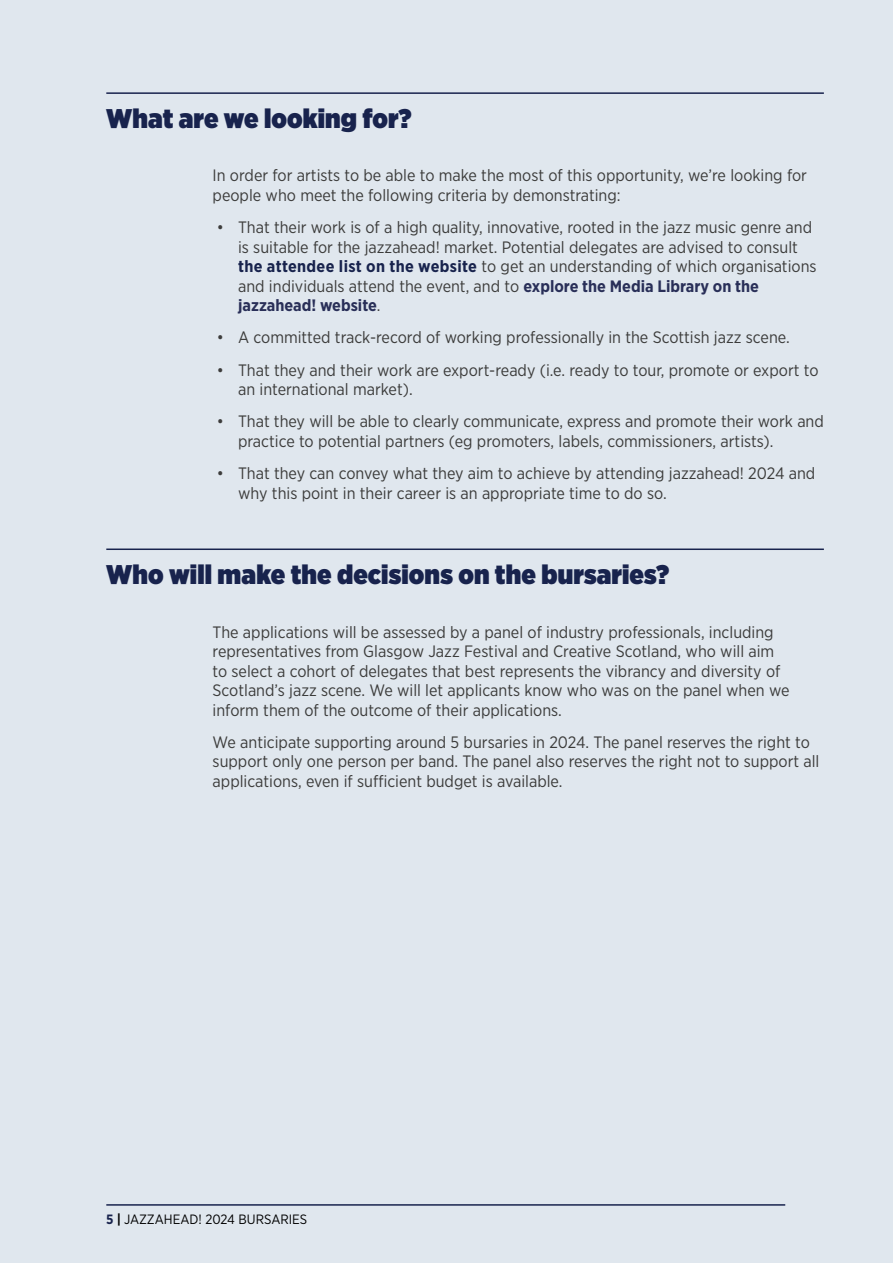
<style>
.page{position:relative;width:893px;height:1263px;background:#e0e7ee}
.page>*{position:absolute;margin:0;border:0;box-sizing:border-box;transform-origin:0 0}
.Subheads_ONE{font:900 27px "Gotham Narrow";letter-spacing:.005em;color:#18234d}
.Body_Text{font:16.5px/19.5px "Gotham Narrow";color:#3c3c3b}
.t1{font:13.5px "Gotham Narrow";color:#000}
.s1{font-weight:700;color:#18234d}
.s2{font-weight:700;color:#292f58}
.s3{font-weight:700}
</style>
<div class="page">
<hr style="left:106px;top:1204px;width:679px;height:2px;background:#18234d">
<hr style="left:106px;top:92px;width:718px;height:2px;background:#18234d">
<hr style="left:106px;top:548px;width:718px;height:2px;background:#18234d">
<p class="Subheads_ONE" style="left:106px;top:100px;width:307px">What are we looking for?</p>
<p class="Body_Text" style="left:213px;top:166px;width:596px">In order for artists to be able to make the most of this opportunity, we’re looking for people who meet the following criteria by demonstrating:</p>
<p class="Body_Text" style="left:238px;top:217px;width:580px;text-indent:-21px">• That their work is of a high quality, innovative, rooted in the jazz music genre and is suitable for the jazzahead! market. Potential delegates are advised to consult <span class="s1">the attendee list on the website</span> to get an understanding of which organisations and individuals attend the event, and to <span class="s2">explore the Media Library on the jazzahead! website</span>.</p>
<p class="Body_Text" style="left:217px;top:328px;width:574px">• A committed track-record of working professionally in the Scottish jazz scene.</p>
<p class="Body_Text" style="left:238px;top:360px;width:582px;text-indent:-21px">• That they and their work are export-ready (i.e. ready to tour, promote or export to an international market).</p>
<p class="Body_Text" style="left:238px;top:412px;width:587px;text-indent:-21px">• That they will be able to clearly communicate, express and promote their work and practice to potential partners (eg promoters, labels, commissioners, artists).</p>
<p class="Body_Text" style="left:238px;top:463px;width:579px;text-indent:-21px">• That they can convey what they aim to achieve by attending jazzahead! 2024 and why this point in their career is an appropriate time to do so.</p>
<p class="Subheads_ONE" style="left:106px;top:556px;width:564px">Who will make the decisions on the bursaries?</p>
<p class="Body_Text" style="left:213px;top:622px;width:578px">The applications will be assessed by a panel of industry professionals, including representatives from Glasgow Jazz Festival and Creative Scotland, who will aim to select a cohort of delegates that best represents the vibrancy and diversity of Scotland’s jazz scene. We will let applicants know who was on the panel when we inform them of the outcome of their applications.</p>
<p class="Body_Text" style="left:213px;top:732px;width:608px">We anticipate supporting around 5 bursaries in 2024. The panel reserves the right to support only one person per band. The panel also reserves the right not to support all applications, even if sufficient budget is available.</p>
<p class="t1" style="left:106px;top:1211px;width:203px"><span class="s1">5</span> <span class="s3">|</span> JAZZAHEAD! 2024 BURSARIES</p>
</div>
